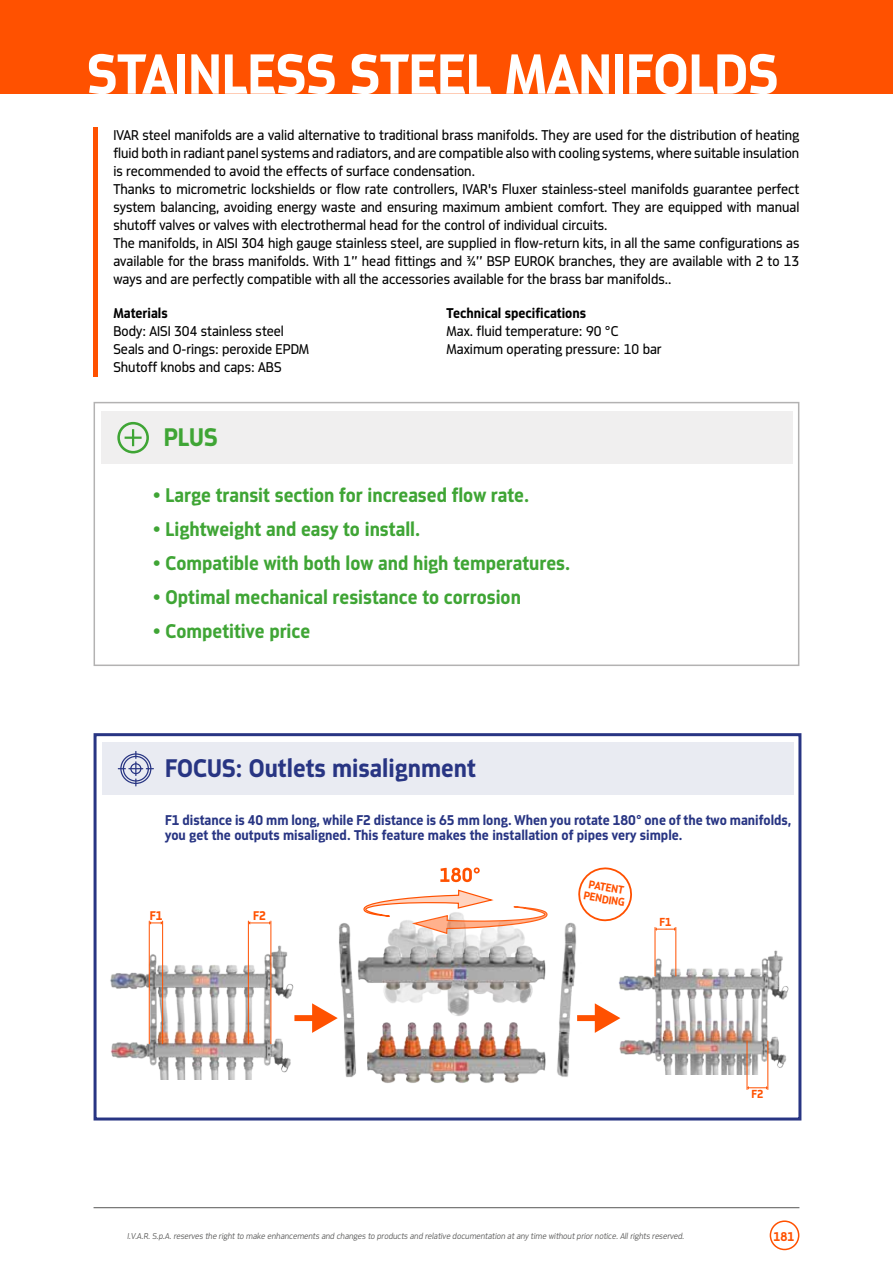
<style>
.page{position:relative;width:893px;height:1263px;background:#fff}
.page>*{position:absolute;margin:0;border:0;box-sizing:border-box;transform-origin:0 0}
.t1{font:700 60px "Metroflex Uni";color:#fff}
.t2{font:700 27px "Metroflex Uni";color:#283583}
.t3{font:700 27px "Metroflex Uni";color:#3fa535}
.t4{font:700 21px "Metroflex Uni";color:#3fa535}
.t5{font:15px/18px "Metroflex Uni";color:#000}
.t6{font:700 15px/15px "Metroflex Uni";color:#283583}
.t7{font:700 15px "Metroflex Uni";color:#000}
.t8{font:700 13.5px "Metroflex Uni";color:#ff5100}
.t9{font:700 13.35px "Metroflex Uni";color:#ff5100}
.t10{font:700 12.3px "Metroflex Uni";color:#ff5100}
.t11{font:700 12px/12px "Metroflex Uni";color:#ff5100}
.t12{font:italic 300 9px "Metroflex Uni";color:#575756}
</style>
<div class="page">
<div style="left:770px;top:1220px;width:29px;height:30px;border:2px solid #ff5100;border-radius:50%"></div>
<hr style="left:94px;top:1207px;width:705px;height:1px;background:#575756">
<div style="left:0;top:0;width:893px;height:94px;background:#ff5100"></div>
<hr style="left:94px;top:128px;width:4px;height:249px;background:#ff5100">
<div style="left:94px;top:402px;width:705px;height:264px;border:2px solid #b3b2b2"></div>
<div style="left:101px;top:412px;width:691px;height:52px;background:#f0efef"></div>
<div style="left:117px;top:422px;width:32px;height:31px;border:3px solid #3fa535;border-radius:50%"></div>
<svg style="left:125px;top:429px;width:17px;height:17px"></svg>
<div style="left:94px;top:733px;width:707px;height:387px;border:3px solid #283583"></div>
<div style="left:102px;top:743px;width:691px;height:52px;background:#e9ebf2"></div>
<svg style="left:118px;top:751px;width:36px;height:35px"></svg>
<img style="left:270px;top:882px;width:325px;height:201px">
<svg style="left:440px;top:867px;width:40px;height:15px"></svg>
<svg style="left:363px;top:889px;width:185px;height:45px"></svg>
<img style="left:110px;top:944px;width:185px;height:136px">
<hr style="left:248px;top:921px;width:1px;height:123px;background:#ff5100">
<hr style="left:271px;top:921px;width:1px;height:123px;background:#ff5100">
<svg style="left:248px;top:921px;width:23px;height:4px"></svg>
<hr style="left:149px;top:921px;width:1px;height:123px;background:#ff5100">
<hr style="left:162px;top:921px;width:1px;height:123px;background:#ff5100">
<svg style="left:149px;top:921px;width:14px;height:4px"></svg>
<img style="left:618px;top:949px;width:171px;height:125px">
<hr style="left:655px;top:927px;width:1px;height:49px;background:#ff5100">
<hr style="left:675px;top:927px;width:1px;height:49px;background:#ff5100">
<svg style="left:655px;top:927px;width:21px;height:4px"></svg>
<hr style="left:767px;top:1041px;width:1px;height:48px;background:#ff5100">
<hr style="left:747px;top:1041px;width:1px;height:48px;background:#ff5100">
<svg style="left:747px;top:1086px;width:21px;height:3px"></svg>
<div style="left:294px;top:1015px;width:22px;height:6px;background:#ff5100"></div>
<svg style="left:312px;top:1003px;width:26px;height:30px"></svg>
<div style="left:577px;top:1015px;width:22px;height:6px;background:#ff5100"></div>
<svg style="left:595px;top:1003px;width:25px;height:30px"></svg>
<svg style="left:576px;top:867px;width:56px;height:55px"></svg>
<h1 class="t1" style="left:87px;top:39px;width:693px">STAINLESS STEEL MANIFOLDS</h1>
<p class="t5" style="left:113px;top:126px;width:688px">IVAR steel manifolds are a valid alternative to traditional brass manifolds. They are used for the distribution of heating fluid both in radiant panel systems and radiators, and are compatible also with cooling systems, where suitable insulation is recommended to avoid the effects of surface condensation.<br>Thanks to micrometric lockshields or flow rate controllers, IVAR's Fluxer stainless-steel manifolds guarantee perfect system balancing, avoiding energy waste and ensuring maximum ambient comfort. They are equipped with manual shutoff valves or valves with electrothermal head for the control of individual circuits.<br>The manifolds, in AISI 304 high gauge stainless steel, are supplied in flow-return kits, in all the same configurations as available for the brass manifolds. With 1’’ head fittings and ¾’’ BSP EUROK branches, they are available with 2 to 13 ways and are perfectly compatible with all the accessories available for the brass bar manifolds..</p>
<p class="t7" style="left:113px;top:304px;width:56px">Materials</p>
<p class="t5" style="left:113px;top:322px;width:197px">Body: AISI 304 stainless steel<br>Seals and O-rings: peroxide EPDM<br>Shutoff knobs and caps: ABS</p>
<h2 class="t3" style="left:164px;top:422px;width:55px">PLUS</h2>
<p class="t7" style="left:446px;top:304px;width:141px">Technical specifications</p>
<p class="t5" style="left:446px;top:322px;width:217px">Max. fluid temperature: 90 °C<br>Maximum operating pressure: 10 bar</p>
<h3 class="t4" style="left:153px;top:482px;width:378px">• Large transit section for increased flow rate.</h3>
<h3 class="t4" style="left:153px;top:516px;width:269px">• Lightweight and easy to install.</h3>
<h3 class="t4" style="left:153px;top:550px;width:419px">• Compatible with both low and high temperatures.</h3>
<h3 class="t4" style="left:153px;top:584px;width:370px">• Optimal mechanical resistance to corrosion</h3>
<h3 class="t4" style="left:153px;top:618px;width:159px">• Competitive price</h3>
<h2 class="t2" style="left:165px;top:753px;width:312px">FOCUS: Outlets misalignment</h2>
<p class="t6" style="left:165px;top:812px;width:628px">F1 distance is 40 mm long, while F2 distance is 65 mm long. When you rotate 180° one of the two manifolds, you get the outputs misaligned. This feature makes the installation of pipes very simple.</p>
<p class="t9" style="left:150px;top:907px;width:14px">F1</p>
<p class="t9" style="left:253px;top:907px;width:14px">F2</p>
<p class="t11" style="left:587px;top:877px;width:43px;rotate:10deg">PATENT<br>PENDING</p>
<p class="t10" style="left:659px;top:915px;width:14px">F1</p>
<p class="t10" style="left:751px;top:1087px;width:14px">F2</p>
<p class="t12" style="left:128px;top:1231px;width:558px">I.V.A.R. S.p.A. reserves the right to make enhancements and changes to products and relative documentation at any time without prior notice. All rights reserved.</p>
<p class="t8" style="left:773px;top:1228px;width:22px">181</p>
</div>
